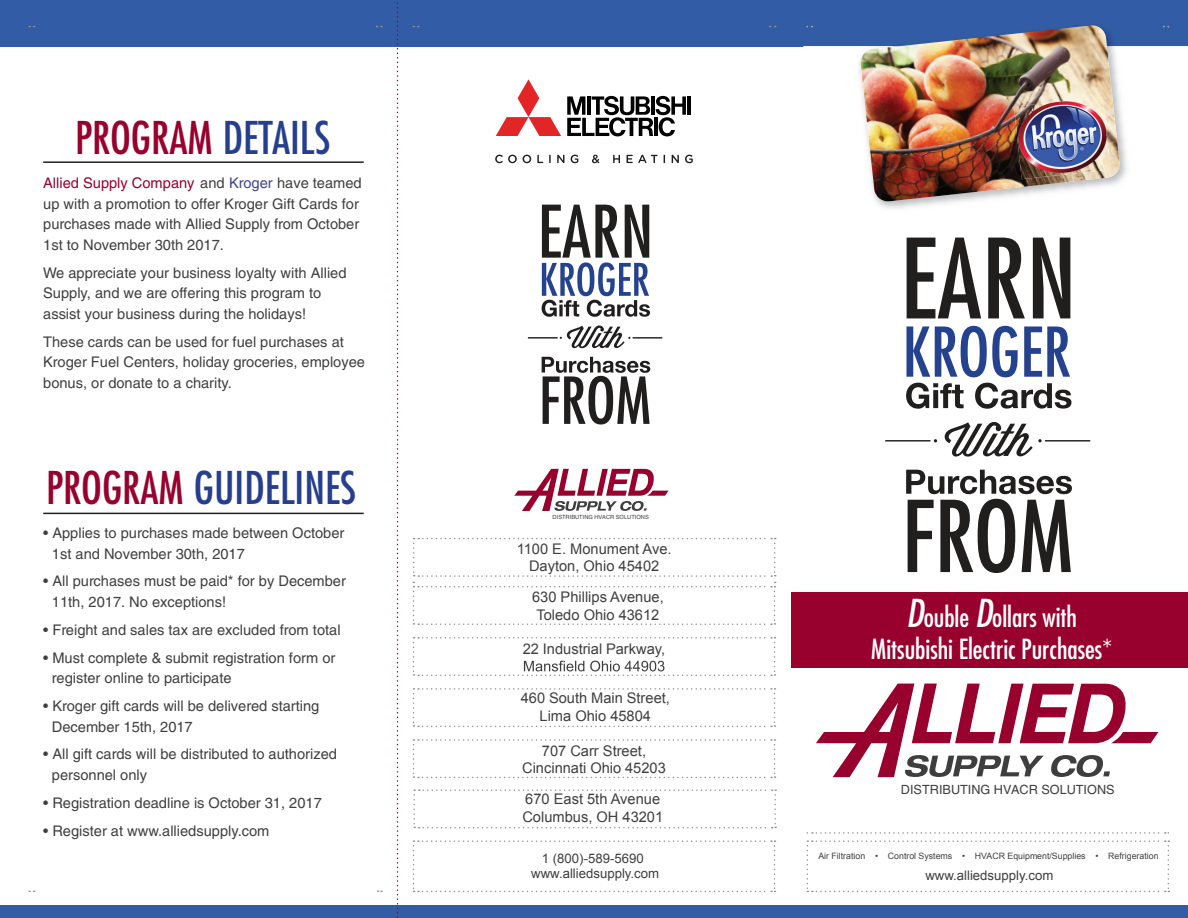
<style>
.page{position:relative;width:1188px;height:918px;background:#fff}
.page>*{position:absolute;margin:0;border:0;box-sizing:border-box;transform-origin:0 0}
.t1{font:condensed 43.95px "Futura Std";color:#253f8e}
.t2{font:condensed 43.95px "Futura Std";color:#98012d}
.t3{font:condensed 27px/32.4px "Futura Std";color:#fff;text-align:center}
.t4{font:14.7px/20.5px "Helvetica LT Std";color:#3f3f40}
.t5{font:14.7px/17.5px "Arial";color:#3f3f40;text-align:center}
.t6{font:13.2px "Arial";color:#3f3f40}
.t7{font:12.75px "Helvetica LT Std";color:#3f3f40}
.t8{font:8.85px "Arial";color:#3f3f40}
.t9{font:5.7px "Helvetica LT Std";color:#3f3f40}
.s1{color:#253f8e}
.s2{color:#98012d}
.s3{color:#42458d}
.s4{font-style:italic;font-size:37.5px}
</style>
<div class="page">
<div style="left:791px;top:592px;width:397px;height:76px;background:#98012d"></div>
<div style="left:0;top:0;width:1188px;height:46px;background:#325da6"></div>
<div style="left:0;top:905px;width:1188px;height:13px;background:#325da6"></div>
<svg style="left:413px;top:840px;width:363px;height:52px"></svg>
<svg style="left:413px;top:538px;width:363px;height:87px"></svg>
<svg style="left:413px;top:688px;width:363px;height:39px"></svg>
<svg style="left:413px;top:739px;width:363px;height:39px"></svg>
<svg style="left:807px;top:840px;width:362px;height:52px"></svg>
<svg style="left:413px;top:789px;width:363px;height:39px"></svg>
<svg style="left:514px;top:469px;width:155px;height:42px"></svg>
<hr style="left:43px;top:161px;width:321px;height:2px;background:#231f20">
<hr style="left:43px;top:513px;width:321px;height:1px;background:#231f20">
<svg style="left:413px;top:637px;width:363px;height:39px"></svg>
<svg style="left:397px;top:2px;width:2px;height:916px"></svg>
<svg style="left:807px;top:26px;width:362px;height:808px"></svg>
<svg style="left:542px;top:357px;width:108px;height:68px"></svg>
<hr style="left:528px;top:337px;width:30px;height:2px;background:#211e1e">
<hr style="left:633px;top:337px;width:29px;height:2px;background:#211e1e">
<svg style="left:542px;top:205px;width:108px;height:144px"></svg>
<svg style="left:495px;top:155px;width:22px;height:8px"></svg>
<svg style="left:523px;top:155px;width:8px;height:8px"></svg>
<svg style="left:537px;top:155px;width:6px;height:8px"></svg>
<svg style="left:549px;top:155px;width:2px;height:8px"></svg>
<svg style="left:557px;top:155px;width:7px;height:8px"></svg>
<svg style="left:571px;top:155px;width:7px;height:8px"></svg>
<svg style="left:592px;top:155px;width:7px;height:8px"></svg>
<svg style="left:613px;top:155px;width:7px;height:8px"></svg>
<svg style="left:627px;top:155px;width:31px;height:8px"></svg>
<svg style="left:672px;top:155px;width:7px;height:8px"></svg>
<svg style="left:685px;top:155px;width:8px;height:8px"></svg>
<svg style="left:496px;top:79px;width:65px;height:57px"></svg>
<hr style="left:687px;top:96px;width:4px;height:19px;background:#000">
<svg style="left:567px;top:96px;width:119px;height:40px"></svg>
<h1 class="t2" style="left:75px;top:112px;width:257px">PROGRAM <span class="s1">DETAILS</span></h1>
<p class="t4" style="left:43px;top:173px;width:320px"><span class="s2">Allied Supply Company</span> and <span class="s3">Kroger</span> have teamed up with a promotion to offer Kroger Gift Cards for purchases made with Allied Supply from October 1st to November 30th 2017.</p>
<p class="t4" style="left:43px;top:262px;width:305px">We appreciate your business loyalty with Allied<br>Supply, and we are offering this program to assist your business during the holidays!</p>
<p class="t4" style="left:43px;top:331px;width:323px">These cards can be used for fuel purchases at<br>Kroger Fuel Centers, holiday groceries, employee bonus, or donate to a charity.</p>
<h1 class="t1" style="left:46px;top:462px;width:311px"><span class="s2">PROGRAM</span> GUIDELINES</h1>
<p class="t4" style="left:52px;top:523px;width:294px;text-indent:-9px">• Applies to purchases made between October<br>1st and November 30th, 2017</p>
<p class="t4" style="left:52px;top:571px;width:296px;text-indent:-9px">• All purchases must be paid* for by December<br>11th, 2017. No exceptions!</p>
<p class="t4" style="left:43px;top:619px;width:299px">• Freight and sales tax are excluded from total</p>
<p class="t4" style="left:52px;top:647px;width:285px;text-indent:-9px">• Must complete &amp; submit registration form or register online to participate</p>
<p class="t4" style="left:52px;top:696px;width:269px;text-indent:-9px">• Kroger gift cards will be delivered starting<br>December 15th, 2017</p>
<p class="t4" style="left:52px;top:744px;width:287px;text-indent:-9px">• All gift cards will be distributed to authorized personnel only</p>
<p class="t4" style="left:43px;top:792px;width:280px">• Registration deadline is October 31, 2017</p>
<p class="t4" style="left:43px;top:820px;width:228px">• Register at www.alliedsupply.com</p>
<p class="t9" style="left:553px;top:513px;width:98px">DISTRIBUTING HVACR SOLUTIONS</p>
<p class="t5" style="left:517px;top:540px;width:157px">1100 E. Monument Ave.<br>Dayton, Ohio 45402</p>
<p class="t5" style="left:532px;top:588px;width:133px;text-align:left">630 Phillips Avenue,<br>Toledo Ohio 43612</p>
<p class="t5" style="left:523px;top:640px;width:144px">22 Industrial Parkway,</p>
<p class="t5" style="left:521px;top:690px;width:151px">460 South Main Street,<br>Lima Ohio 45804</p>
<p class="t5" style="left:522px;top:742px;width:145px">707 Carr Street,<br>Cincinnati Ohio 45203</p>
<p class="t5" style="left:522px;top:791px;width:142px;text-align:left">670 East 5th Avenue<br>Columbus, OH 43201</p>
<p class="t6" style="left:542px;top:850px;width:103px">1 (800)-589-5690</p>
<p class="t6" style="left:531px;top:865px;width:129px">www.alliedsupply.com</p>
<h2 class="t3" style="left:871px;top:601px;width:242px"><span class="s4">D</span>ouble <span class="s4">D</span>ollars with<br>Mitsubishi Electric Purchases*</h2>
<p class="t7" style="left:901px;top:782px;width:215px">DISTRIBUTING HVACR SOLUTIONS</p>
<p class="t8" style="left:818px;top:850px;width:342px">Air Filtration • Control Systems • HVACR Equipment/Supplies • Refrigeration</p>
<p class="t6" style="left:925px;top:866px;width:129px">www.alliedsupply.com</p>
</div>
